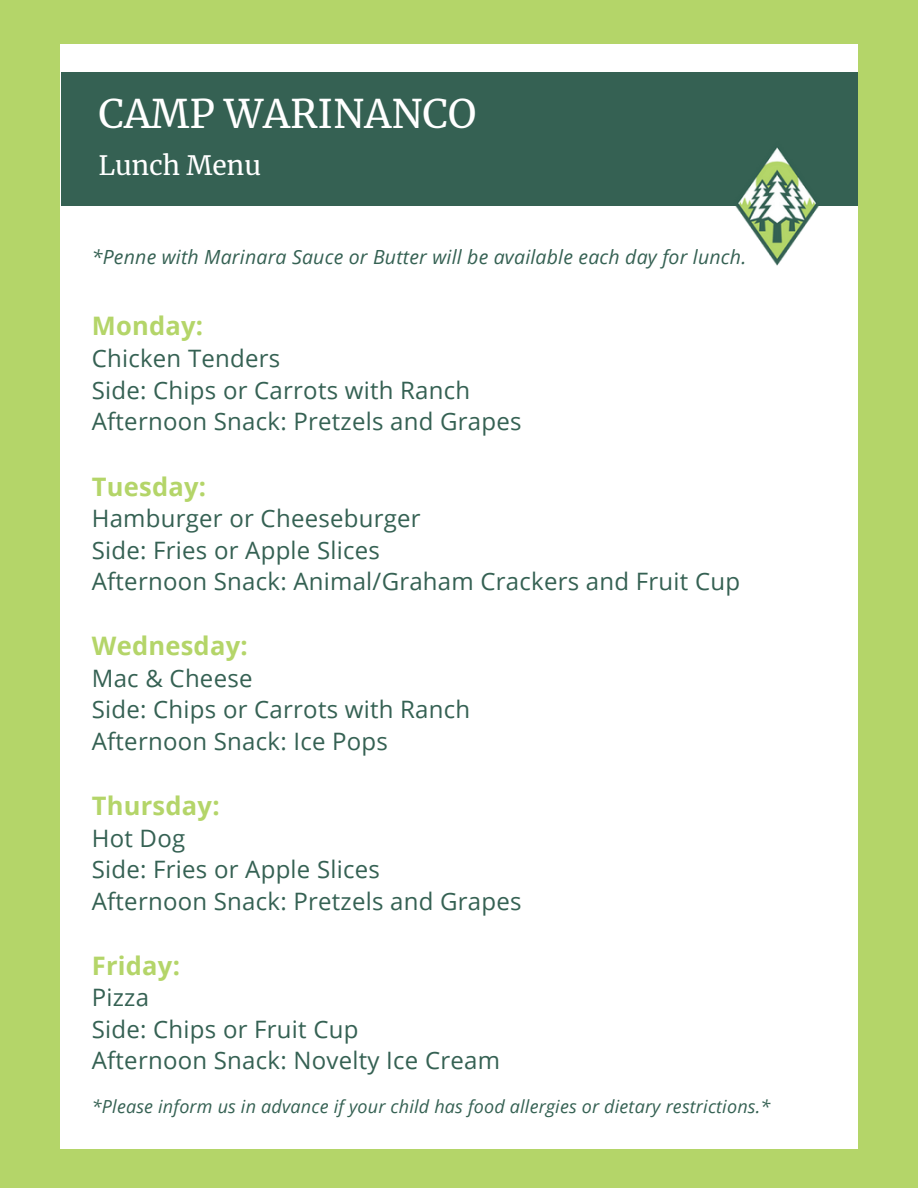
<style>
.page{position:relative;width:918px;height:1188px;background:#b4d569}
.page>*{position:absolute;margin:0;border:0;box-sizing:border-box;transform-origin:0 0}
.t1{font:39px "Merriweather";color:#fff}
.t2{font:26.4px "Merriweather";color:#fff}
.t3{font:700 25.5px "Open Sans";letter-spacing:.01em;color:#b4d569}
.t4{font:24px/31.5px "Open Sans";letter-spacing:.01em;color:#356153}
.t5{font:italic 19.5px "Open Sans";letter-spacing:.01em;color:#356153}
.t6{font:italic 18px "Open Sans";letter-spacing:.01em;color:#356153}
</style>
<div class="page">
<div style="left:61px;top:44px;width:796px;height:1105px;background:#fff"></div>
<div style="left:61px;top:72px;width:796px;height:134px;background:#356153"></div>
<img style="left:735px;top:147px;width:84px;height:119px">
<h2 class="t1" style="left:99px;top:89px;width:379px">CAMP WARINANCO</h2>
<h2 class="t2" style="left:99px;top:149px;width:164px">Lunch Menu</h2>
<h2 class="t5" style="left:92px;top:244px;width:656px">*Penne with Marinara Sauce or Butter will be available each day for lunch.</h2>
<p class="t3" style="left:92px;top:308px;width:113px">Monday:</p>
<p class="t4" style="left:92px;top:342px;width:431px">Chicken Tenders<br>Side: Chips or Carrots with Ranch<br>Afternoon Snack: Pretzels and Grapes</p>
<h1 class="t3" style="left:92px;top:468px;width:116px">Tuesday:</h1>
<h1 class="t4" style="left:92px;top:502px;width:650px">Hamburger or Cheeseburger<br>Side: Fries or Apple Slices<br>Afternoon Snack: Animal/Graham Crackers and Fruit Cup</h1>
<h2 class="t3" style="left:92px;top:628px;width:157px">Wednesday:</h2>
<h2 class="t4" style="left:92px;top:662px;width:380px">Mac &amp; Cheese<br>Side: Chips or Carrots with Ranch<br>Afternoon Snack: Ice Pops</h2>
<p class="t3" style="left:92px;top:788px;width:129px">Thursday:</p>
<p class="t4" style="left:92px;top:822px;width:431px">Hot Dog<br>Side: Fries or Apple Slices<br>Afternoon Snack: Pretzels and Grapes</p>
<p class="t3" style="left:92px;top:948px;width:90px">Friday:</p>
<p class="t4" style="left:92px;top:981px;width:410px">Pizza<br>Side: Chips or Fruit Cup<br>Afternoon Snack: Novelty Ice Cream</p>
<h2 class="t6" style="left:92px;top:1094px;width:680px">*Please inform us in advance if your child has food allergies or dietary restrictions.*</h2>
</div>
